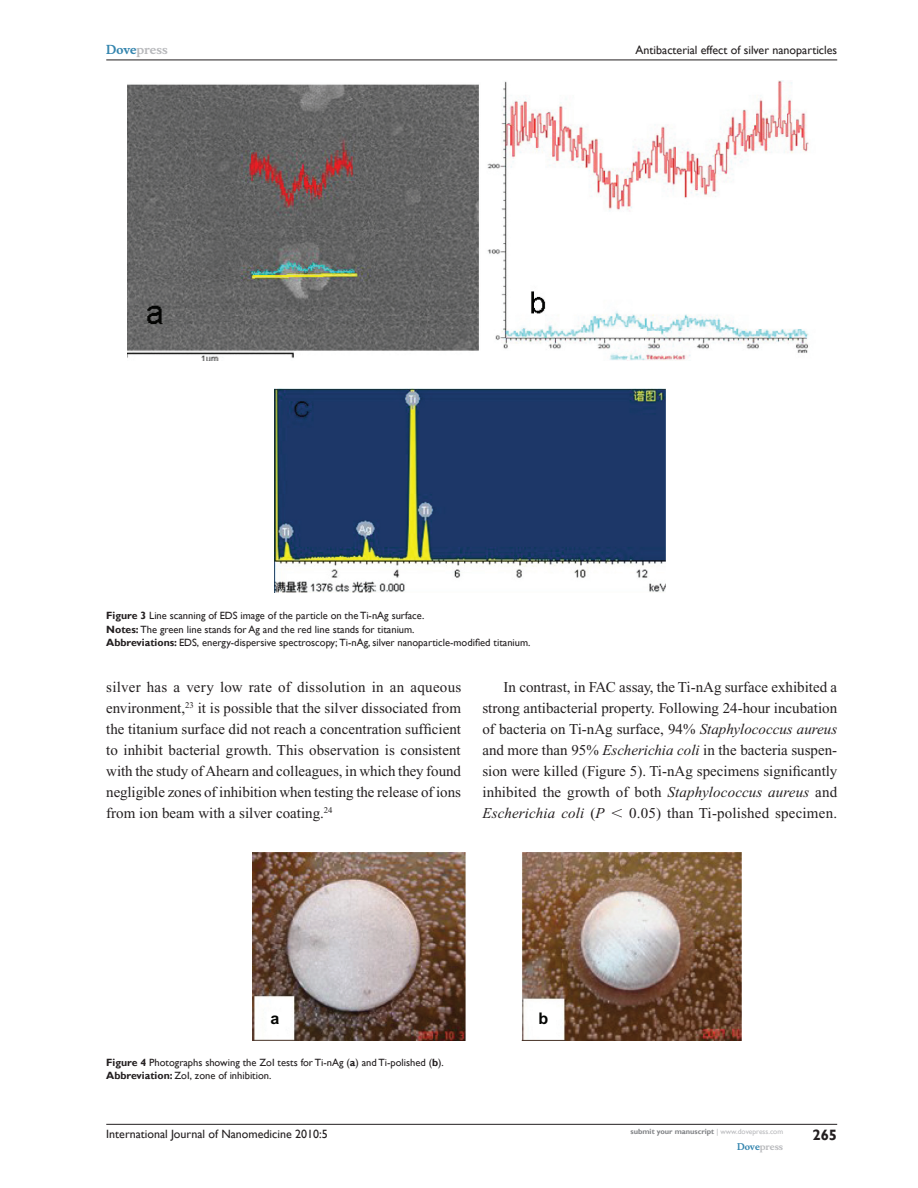
<style>
.page{position:relative;width:918px;height:1188px;background:#fff}
.page>*{position:absolute;margin:0;border:0;box-sizing:border-box;transform-origin:0 0}
.t1{font:700 16.05px "Arial";color:#040503}
.t2{font:15px/21px "Times New Roman";color:#231f20;text-align:justify}
.t3{font:700 15px "Gill Sans";color:#231f20}
.t4{font:12px "Gill Sans";color:#231f20}
.t5{font:700 12px "Musee";color:#b8b9bc}
.t6{font:10.5px/13.5px "Gill Sans";color:#231f20}
.t7{font:700 9px "Musee";color:#b8b9bc}
.t8{font:700 7.5px "Gill Sans";color:#808285}
.s1{color:#3485ae}
.s2{font-weight:700}
.s3{font-style:italic}
.s4{font-weight:400;color:#b8b9bc}
</style>
<div class="page">
<hr style="left:106px;top:1124px;width:731px;height:1px;background:#231f20">
<hr style="left:106px;top:60px;width:731px;height:1px;background:#231f20">
<img style="left:128px;top:81px;width:681px;height:279px">
<img style="left:274px;top:388px;width:392px;height:205px">
<img style="left:253px;top:853px;width:488px;height:187px">
<hr style="left:253px;top:1040px;width:44px;height:1px;background:#453125">
<hr style="left:522px;top:1040px;width:44px;height:1px;background:#453125">
<p class="t5" style="left:106px;top:43px;width:63px"><span class="s1">Dove</span>press</p>
<p class="t4" style="left:636px;top:43px;width:203px">Antibacterial effect of silver nanoparticles</p>
<p class="t6" style="left:106px;top:609px;width:426px"><span class="s2">Figure 3</span> Line scanning of EDS image of the particle on the Ti-nAg surface.<br><span class="s2">Notes:</span> The green line stands for Ag and the red line stands for titanium.<br><span class="s2">Abbreviations:</span> EDS, energy-dispersive spectroscopy; Ti-nAg, silver nanoparticle-modified titanium.</p>
<p class="t2" style="left:106px;top:677px;width:357px">silver has a very low rate of dissolution in an aqueous environment,<sup>23</sup> it is possible that the silver dissociated from the titanium surface did not reach a concentration sufficient to inhibit bacterial growth. This observation is consistent with the study of Ahearn and colleagues, in which they found negligible zones of inhibition when testing the release of ions from ion beam with a silver coating.<sup>24</sup></p>
<p class="t2" style="left:482px;top:677px;width:356px;text-indent:21px">In contrast, in FAC assay, the Ti-nAg surface exhibited a strong antibacterial property. Following 24-hour incubation of bacteria on Ti-nAg surface, 94% <span class="s3">Staphylococcus aureus </span>and more than 95% <span class="s3">Escherichia coli</span> in the bacteria suspen&shy;sion were killed (Figure 5). Ti-nAg specimens significantly inhibited the growth of both <span class="s3">Staphylococcus aureus</span> and <span class="s3">Escherichia coli</span> (<span class="s3">P</span></p>
<p class="t2" style="left:629px;top:803px;width:209px">0.05) than Ti-polished specimen.</p>
<p class="t1" style="left:271px;top:1009px;width:10px">a</p>
<p class="t1" style="left:539px;top:1009px;width:11px">b</p>
<p class="t6" style="left:106px;top:1055px;width:339px"><span class="s2">Figure 4</span> Photographs showing the ZoI tests for Ti-nAg (<span class="s2">a</span>) and Ti-polished (<span class="s2">b</span>).<br><span class="s2">Abbreviation:</span> ZoI, zone of inhibition.</p>
<p class="t4" style="left:106px;top:1127px;width:223px">International Journal of Nanomedicine 2010:5</p>
<p class="t3" style="left:812px;top:1126px;width:26px">265</p>
<p class="t8" style="left:631px;top:1127px;width:154px">submit your manuscript <span class="s4">| www.dovepress.com</span></p>
<p class="t7" style="left:737px;top:1141px;width:48px"><span class="s1">Dove</span>press</p>
</div>
